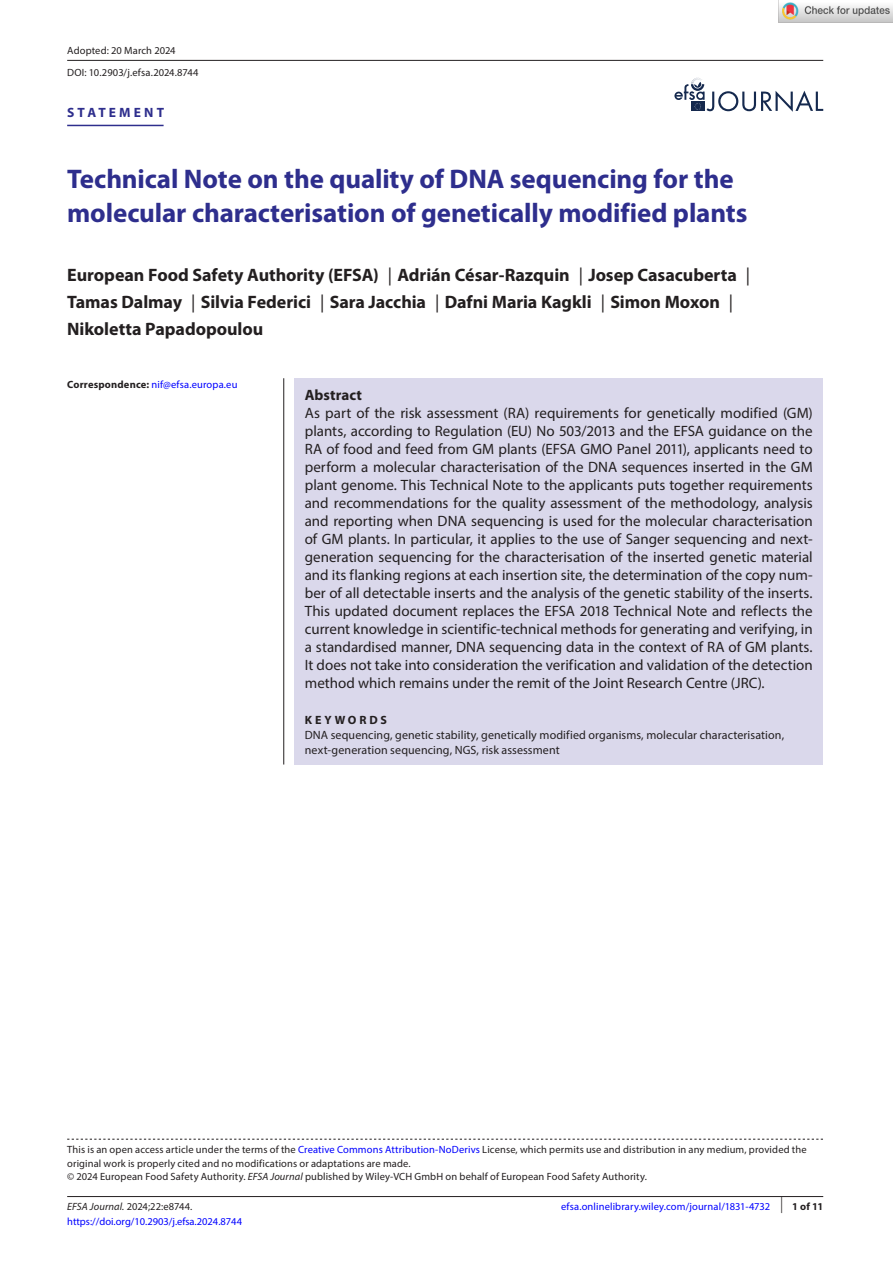
<style>
.page{position:relative;width:893px;height:1263px;background:#fff}
.page>*{position:absolute;margin:0;border:0;box-sizing:border-box;transform-origin:0 0}
.t1{font:700 27px/34.5px "Myriad Pro";letter-spacing:-.005em;color:#2e2e8d}
.t2{font:700 18px/27px "Myriad Pro";letter-spacing:-.005em;color:#231f20}
.t3{font:15px/18px "Myriad Pro";color:#231f20;text-align:justify}
.t4{font:700 15px "Myriad Pro";color:#231f20}
.t5{font:700 13.5px "Myriad Pro";letter-spacing:.225em;color:#2e2e8d}
.t6{font:12px/15px "Myriad Pro";letter-spacing:.01em;color:#231f20}
.t7{font:700 12px "Myriad Pro";letter-spacing:.24em;color:#231f20}
.t8{font:10.5px/13.5px "Myriad Pro";letter-spacing:.01em;color:#231f20}
.t9{font:10.5px "Myriad Pro";letter-spacing:.01em;color:#00f}
.t10{font:700 10.5px "Myriad Pro";color:#231f20}
.s1{font-weight:400}
.s2{font-weight:700;color:#231f20}
.s3{color:#00f}
.s4{font-style:italic}
</style>
<div class="page">
<hr style="left:67px;top:1196px;width:756px;height:1px;background:#231f20">
<svg style="left:674px;top:78px;width:149px;height:34px"></svg>
<hr style="left:67px;top:125px;width:97px;height:1px;background:#2e2e8d">
<hr style="left:67px;top:60px;width:756px;height:1px;background:#231f20">
<svg style="left:67px;top:1139px;width:756px;height:1px"></svg>
<div style="left:294px;top:378px;width:529px;height:386px;background:#dad8eb"></div>
<hr style="left:283px;top:378px;width:1px;height:386px;background:#231f20">
<img style="left:779px;top:2px;width:114px;height:20px">
<p class="t8" style="left:67px;top:39px;width:133px;line-height:22px">Adopted: 20 March 2024<br>DOI: 10.2903/j.efsa.2024.8744</p>
<p class="t5" style="left:67px;top:104px;width:98px">STATEMENT</p>
<h1 class="t1" style="left:67px;top:160px;width:682px">Technical Note on the quality of DNA sequencing for the molecular characterisation of genetically modified plants</h1>
<p class="t2" style="left:67px;top:261px;width:684px">European Food Safety Authority (EFSA) <span class="s1">|</span> Adrián César-Razquin <span class="s1">|</span> Josep Casacuberta <span class="s1">|<br></span>Tamas Dalmay <span class="s1">|</span> Silvia Federici <span class="s1">|</span> Sara Jacchia <span class="s1">|</span> Dafni Maria Kagkli <span class="s1">|</span> Simon Moxon <span class="s1">|<br></span>Nikoletta Papadopoulou</p>
<p class="t9" style="left:67px;top:378px;width:172px"><span class="s2">Correspondence:</span> nif@efsa.europa.eu</p>
<p class="t4" style="left:305px;top:385px;width:59px">Abstract</p>
<p class="t3" style="left:305px;top:404px;width:510px">As part of the risk assessment (RA) requirements for genetically modified (GM) plants, according to Regulation (EU) No 503/2013 and the EFSA guidance on the RA of food and feed from GM plants (EFSA GMO Panel 2011), applicants need to perform a molecular characterisation of the DNA sequences inserted in the GM plant genome. This Technical Note to the applicants puts together requirements and recommendations for the quality assessment of the methodology, analysis and reporting when DNA sequencing is used for the molecular characterisation of GM plants. In particular, it applies to the use of Sanger sequencing and next&shy;generation sequencing for the characterisation of the inserted genetic material and its flanking regions at each insertion site, the determination of the copy num&shy;ber of all detectable inserts and the analysis of the genetic stability of the inserts.<br>This updated document replaces the EFSA 2018 Technical Note and reflects the current knowledge in scientific-technical methods for generating and verifying, in a standardised manner, DNA sequencing data in the context of RA of GM plants.<br>It does not take into consideration the verification and validation of the detection method which remains under the remit of the Joint Research Centre (JRC).</p>
<p class="t7" style="left:305px;top:712px;width:84px">KEYWORDS</p>
<p class="t6" style="left:305px;top:727px;width:481px">DNA sequencing, genetic stability, genetically modified organisms, molecular characterisation, next-generation sequencing, NGS, risk assessment</p>
<p class="t8" style="left:67px;top:1142px;width:741px">This is an open access article under the terms of the <span class="s3">Creative Commons Attribution-NoDerivs</span> License, which permits use and distribution in any medium, provided the original work is properly cited and no modifications or adaptations are made.<br>© 2024 European Food Safety Authority. <span class="s4">EFSA Journal</span> published by Wiley-VCH GmbH on behalf of European Food Safety Authority.</p>
<p class="t8" style="left:67px;top:1200px;width:127px"><span class="s4">EFSA Journal.</span> 2024;22:e8744.</p>
<p class="t10" style="left:780px;top:1200px;width:44px"><sup>|</sup> 1 of 11</p>
<p class="t9" style="left:67px;top:1215px;width:176px">https://doi.org/10.2903/j.efsa.2024.8744</p>
<p class="t9" style="left:561px;top:1200px;width:211px">efsa.onlinelibrary.wiley.com/journal/1831-4732</p>
</div>
